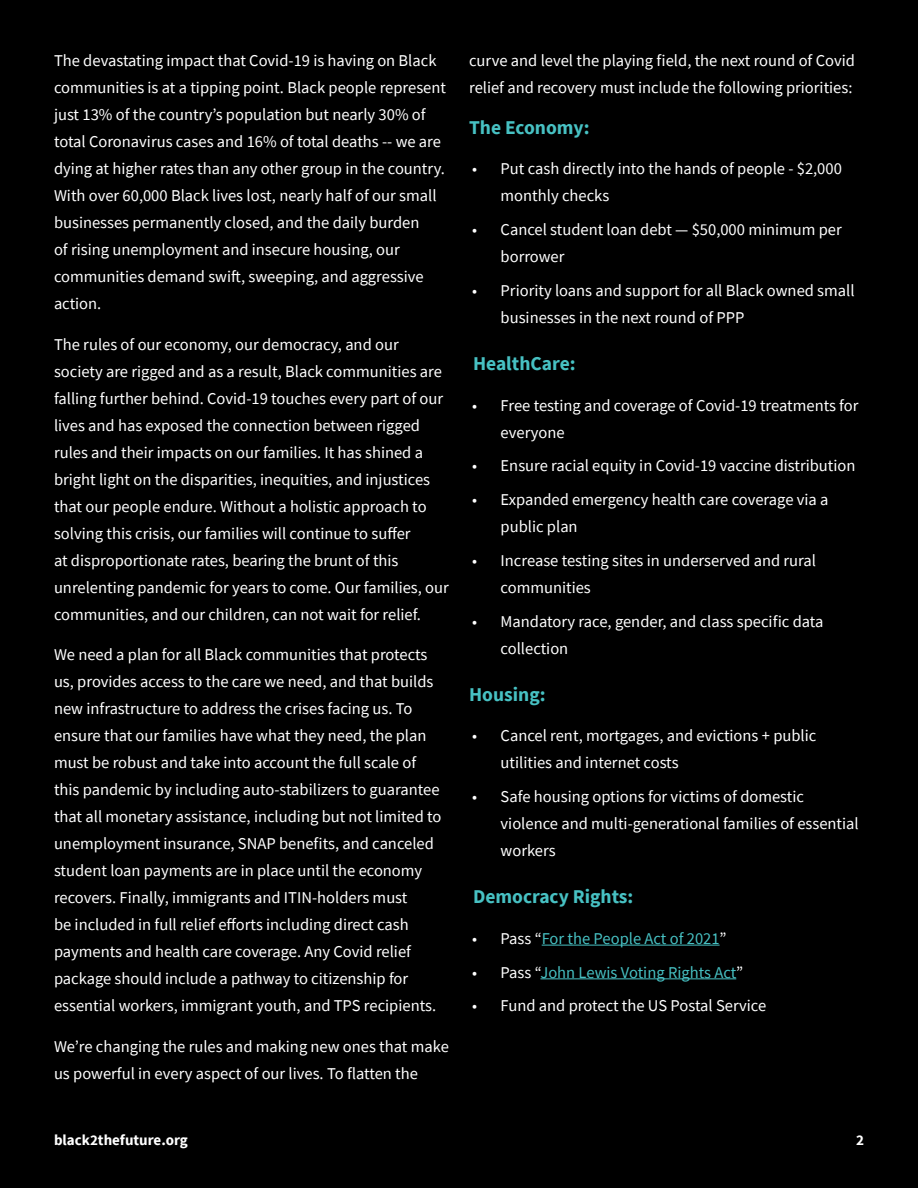
<style>
.page{position:relative;width:918px;height:1188px;background:#000}
.page>*{position:absolute;margin:0;border:0;box-sizing:border-box;transform-origin:0 0}
.t1{font:700 19.5px "Source Sans Pro";color:#47c1c3}
.t2{font:16.5px/27px "Source Sans Pro";color:#fff}
.t3{font:16.5px "Source Sans Pro";color:#47c1c3}
.t4{font:700 15px "Source Sans Pro";color:#fff}
.s1{color:#fff}
</style>
<div class="page">
<hr style="left:542px;top:945px;width:178px;height:1px;background:#47c1c3">
<hr style="left:540px;top:978px;width:196px;height:1px;background:#47c1c3">
<p class="t2" style="left:54px;top:47px;width:394px">The devastating impact that Covid-19 is having on Black communities is at a tipping point. Black people represent just 13% of the country’s population but nearly 30% of total Coronavirus cases and 16% of total deaths -- we are dying at higher rates than any other group in the country.<br>With over 60,000 Black lives lost, nearly half of our small businesses permanently closed, and the daily burden<br>of rising unemployment and insecure housing, our communities demand swift, sweeping, and aggressive action.</p>
<p class="t2" style="left:54px;top:331px;width:396px">The rules of our economy, our democracy, and our society are rigged and as a result, Black communities are falling further behind. Covid-19 touches every part of our lives and has exposed the connection between rigged rules and their impacts on our families. It has shined a bright light on the disparities, inequities, and injustices that our people endure. Without a holistic approach to solving this crisis, our families will continue to suffer<br>at disproportionate rates, bearing the brunt of this unrelenting pandemic for years to come. Our families, our communities, and our children, can not wait for relief.</p>
<p class="t2" style="left:54px;top:641px;width:389px">We need a plan for all Black communities that protects us, provides access to the care we need, and that builds new infrastructure to address the crises facing us. To ensure that our families have what they need, the plan must be robust and take into account the full scale of this pandemic by including auto-stabilizers to guarantee that all monetary assistance, including but not limited to unemployment insurance, SNAP benefits, and canceled student loan payments are in place until the economy recovers. Finally, immigrants and ITIN-holders must<br>be included in full relief efforts including direct cash payments and health care coverage. Any Covid relief package should include a pathway to citizenship for essential workers, immigrant youth, and TPS recipients.</p>
<p class="t2" style="left:54px;top:1033px;width:396px">We’re changing the rules and making new ones that make us powerful in every aspect of our lives. To flatten the</p>
<p class="t2" style="left:469px;top:47px;width:387px">curve and level the playing field, the next round of Covid relief and recovery must include the following priorities:</p>
<p class="t1" style="left:469px;top:114px;width:122px">The Economy:</p>
<p class="t2" style="left:501px;top:155px;width:343px;text-indent:-28px">• Put cash directly into the hands of people - $2,000 monthly checks</p>
<p class="t2" style="left:501px;top:216px;width:343px;text-indent:-28px">• Cancel student loan debt — $50,000 minimum per borrower</p>
<p class="t2" style="left:501px;top:277px;width:356px;text-indent:-28px">• Priority loans and support for all Black owned small businesses in the next round of PPP</p>
<p class="t1" style="left:473px;top:350px;width:104px">HealthCare:</p>
<p class="t2" style="left:501px;top:392px;width:360px;text-indent:-28px">• Free testing and coverage of Covid-19 treatments for everyone</p>
<p class="t2" style="left:472px;top:452px;width:385px">• Ensure racial equity in Covid-19 vaccine distribution</p>
<p class="t2" style="left:501px;top:486px;width:329px;text-indent:-28px">• Expanded emergency health care coverage via a public plan</p>
<p class="t2" style="left:501px;top:547px;width:317px;text-indent:-28px">• Increase testing sites in underserved and rural communities</p>
<p class="t2" style="left:501px;top:608px;width:324px;text-indent:-28px">• Mandatory race, gender, and class specific data collection</p>
<p class="t1" style="left:469px;top:681px;width:78px">Housing:</p>
<p class="t2" style="left:501px;top:722px;width:317px;text-indent:-28px">• Cancel rent, mortgages, and evictions + public utilities and internet costs</p>
<p class="t2" style="left:501px;top:783px;width:360px;text-indent:-28px">• Safe housing options for victims of domestic violence and multi-generational families of essential workers</p>
<p class="t1" style="left:473px;top:884px;width:162px">Democracy Rights:</p>
<p class="t3" style="left:472px;top:928px;width:256px"><span class="s1">• Pass “</span>For the People Act of 2021<span class="s1">”</span></p>
<p class="t3" style="left:472px;top:962px;width:273px"><span class="s1">• Pass “</span>John Lewis Voting Rights Act<span class="s1">”</span></p>
<p class="t2" style="left:472px;top:992px;width:296px">• Fund and protect the US Postal Service</p>
<p class="t4" style="left:54px;top:1130px;width:135px">black2thefuture.org</p>
<p class="t4" style="left:856px;top:1130px;width:9px">2</p>
</div>
